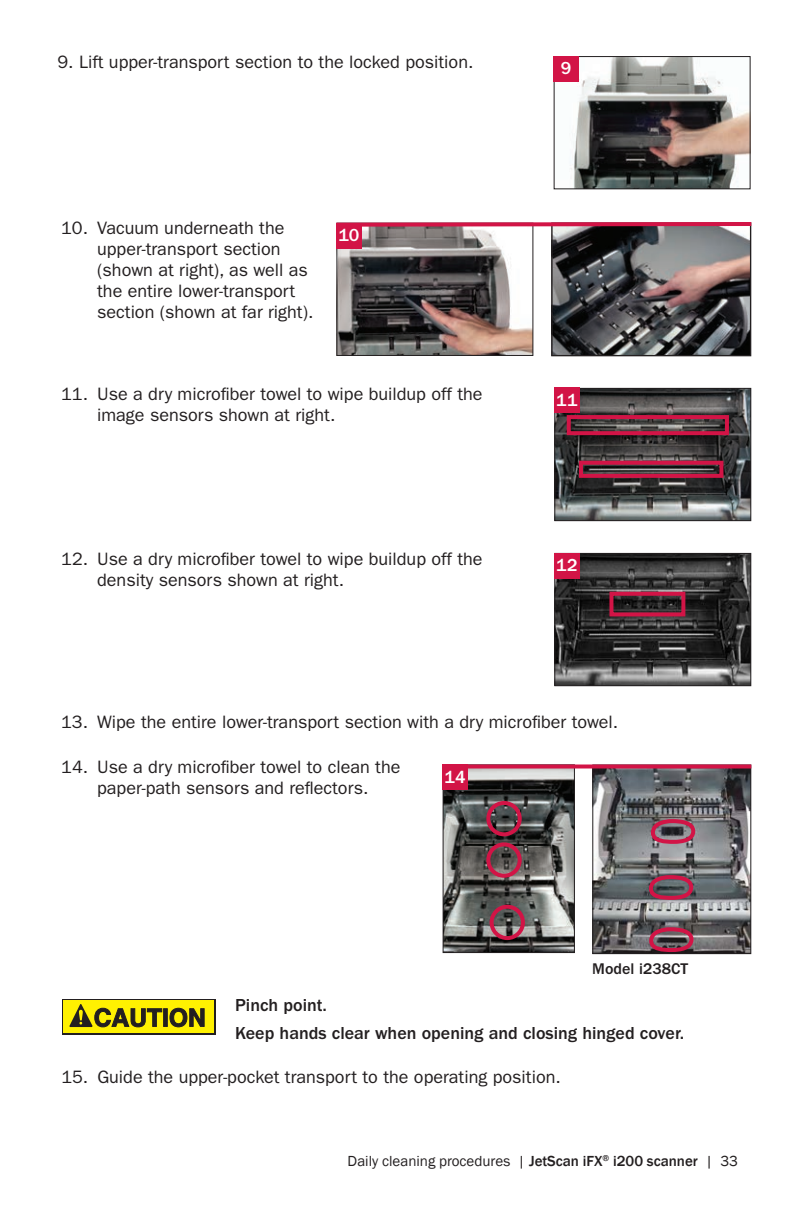
<style>
.page{position:relative;width:792px;height:1224px;background:#fff}
.page>*{position:absolute;margin:0;border:0;box-sizing:border-box;transform-origin:0 0}
.t1{font:18px/21px "ITC Franklin Gothic Std";color:#231f20}
.t2{font:500 18px/28.2px "ITC Franklin Gothic Std";color:#231f20}
.t3{font:500 18px "ITC Franklin Gothic Std";letter-spacing:.005em;color:#fff}
.t4{font:500 16px "ITC Franklin Gothic Std";color:#231f20}
.t5{font:15px "Franklin Gothic";color:#231f20}
.s1{font-weight:500}
</style>
<div class="page">
<img style="left:338px;top:229px;width:193px;height:125px">
<div style="left:336px;top:223px;width:197px;height:133px;border:1px solid #231f20"></div>
<img style="left:553px;top:229px;width:196px;height:125px">
<div style="left:551px;top:222px;width:200px;height:134px;border:1px solid #231f20"></div>
<img style="left:556px;top:390px;width:193px;height:129px">
<div style="left:554px;top:388px;width:197px;height:133px;border:1px solid #231f20"></div>
<svg style="left:565px;top:413px;width:166px;height:24px;background:#743242"></svg>
<svg style="left:577px;top:459px;width:148px;height:21px;background:#7a2e42"></svg>
<img style="left:556px;top:555px;width:193px;height:129px">
<div style="left:554px;top:553px;width:197px;height:133px;border:1px solid #231f20"></div>
<svg style="left:607px;top:590px;width:80px;height:28px;background:#662838"></svg>
<img style="left:556px;top:58px;width:193px;height:129px">
<div style="left:554px;top:56px;width:197px;height:133px;border:1px solid #231f20"></div>
<img style="left:445px;top:768px;width:128px;height:183px">
<div style="left:443px;top:764px;width:132px;height:189px;border:1px solid #231f20"></div>
<div style="left:486px;top:801px;width:36px;height:35px;border:4px solid #d21446;border-radius:50%"></div>
<div style="left:486px;top:842px;width:36px;height:36px;border:4px solid #d21446;border-radius:50%"></div>
<div style="left:490px;top:905px;width:35px;height:35px;border:4px solid #d21446;border-radius:50%"></div>
<div style="left:62px;top:999px;width:153px;height:35px;background:#fff101"></div>
<svg style="left:69px;top:1004px;width:93px;height:23px"></svg>
<hr style="left:164px;top:1009px;width:3px;height:17px;background:#231f20">
<svg style="left:170px;top:1008px;width:34px;height:19px"></svg>
<img style="left:594px;top:768px;width:155px;height:184px">
<div style="left:592px;top:764px;width:159px;height:190px;border:1px solid #231f20"></div>
<svg style="left:647px;top:925px;width:48px;height:29px"></svg>
<svg style="left:647px;top:873px;width:48px;height:29px"></svg>
<svg style="left:649px;top:817px;width:48px;height:29px"></svg>
<div style="left:554px;top:56px;width:25px;height:25px;background:#d21446"></div>
<div style="left:336px;top:223px;width:26px;height:25px;background:#d21446"></div>
<div style="left:554px;top:553px;width:26px;height:25px;background:#d21446"></div>
<div style="left:554px;top:388px;width:26px;height:25px;background:#d21446"></div>
<div style="left:443px;top:764px;width:25px;height:26px;background:#d21446"></div>
<svg style="left:336px;top:222px;width:416px;height:7px;background:#ba4a68"></svg>
<svg style="left:468px;top:764px;width:283px;height:4px"></svg>
<p class="t1" style="left:57px;top:52px;width:417px">9. Lift upper-transport section to the locked position.</p>
<p class="t1" style="left:97px;top:217px;width:218px;text-indent:-36px">10. Vacuum underneath the upper-transport section (shown at right), as well as the entire lower-transport section (shown at far right).</p>
<p class="t3" style="left:338px;top:225px;width:23px">10</p>
<p class="t1" style="left:97px;top:383px;width:387px;text-indent:-36px">11. Use a dry microfiber towel to wipe buildup off the image sensors shown at right.</p>
<p class="t1" style="left:97px;top:549px;width:387px;text-indent:-36px">12. Use a dry microfiber towel to wipe buildup off the density sensors shown at right.</p>
<p class="t3" style="left:561px;top:58px;width:12px">9</p>
<p class="t3" style="left:556px;top:390px;width:23px">11</p>
<p class="t3" style="left:556px;top:555px;width:23px">12</p>
<p class="t1" style="left:61px;top:712px;width:558px">13. Wipe the entire lower-transport section with a dry microfiber towel.</p>
<p class="t1" style="left:61px;top:757px;width:341px;text-align:center">14. Use a dry microfiber towel to clean the paper-path sensors and reflectors.</p>
<p class="t3" style="left:445px;top:767px;width:23px">14</p>
<p class="t4" style="left:592px;top:959px;width:97px">Model i238CT</p>
<p class="t2" style="left:235px;top:991px;width:451px">Pinch point.<br>Keep hands clear when opening and closing hinged cover.</p>
<p class="t1" style="left:61px;top:1066px;width:501px">15. Guide the upper-pocket transport to the operating position.</p>
<p class="t5" style="left:348px;top:1152px;width:392px">Daily cleaning procedures | <span class="s1">JetScan iFX</span><sup>®</sup> <span class="s1">i200 scanner</span> | 33</p>
</div>
